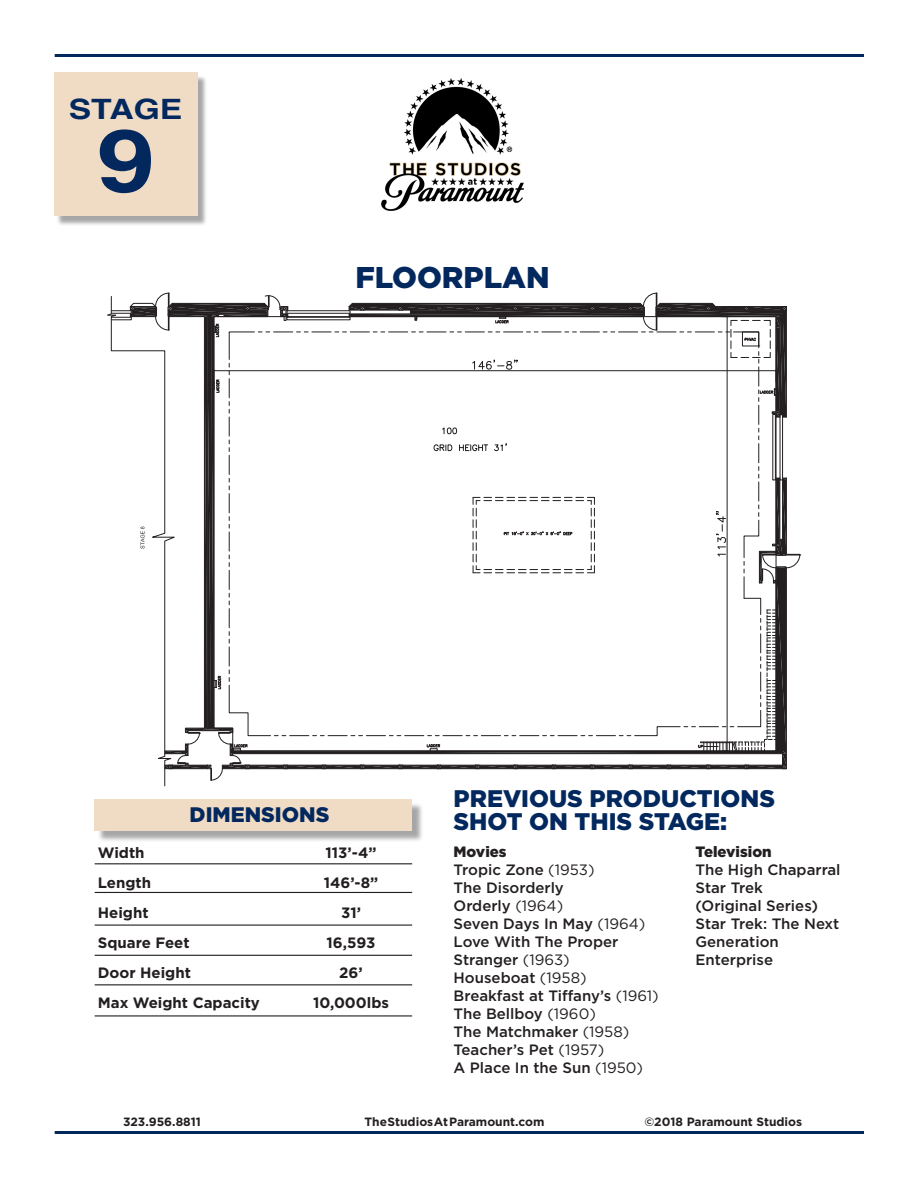
<style>
.page{position:relative;width:918px;height:1188px;background:#fff}
.page>*{position:absolute;margin:0;border:0;box-sizing:border-box;transform-origin:0 0}
.t1{font:700 86.7px "Helvetica";color:#02285e;scale:1.2 1}
.t2{font:900 30px "Gotham";color:#02285e}
.t3{font:700 28.05px "Helvetica";color:#02285e;scale:1.2 1}
.t4{font:900 24px/22.8px "Gotham";color:#02285e}
.t5{font:900 21px "Gotham";color:#02285e}
.t6{font:500 15px/18px "Gotham";color:#231f20}
.t7{font:700 15px "Gotham";color:#231f20}
.t8{font:900 15px "Gotham";color:#231f20}
.t9{font:700 12px "Gotham";color:#231f20}
.s1{font-weight:900}
.s2{font-weight:400}
</style>
<div class="page">
<svg style="left:108px;top:293px;width:693px;height:493px"></svg>
<svg style="left:214px;top:316px;width:562px;height:435px"></svg>
<div style="left:97px;top:802px;width:327px;height:40px;background:#231f20;opacity:.4"></div>
<div style="left:95px;top:799px;width:317px;height:32px;background:#f0dbc5"></div>
<hr style="left:95px;top:863px;width:317px;height:1px;background:#231f20">
<hr style="left:95px;top:892px;width:317px;height:1px;background:#231f20">
<hr style="left:95px;top:925px;width:317px;height:1px;background:#231f20">
<hr style="left:95px;top:955px;width:317px;height:1px;background:#231f20">
<hr style="left:95px;top:984px;width:317px;height:1px;background:#231f20">
<hr style="left:95px;top:1015px;width:317px;height:2px;background:#231f20">
<hr style="left:55px;top:1131px;width:809px;height:3px;background:#02285e">
<div style="left:56px;top:75px;width:152px;height:151px;background:#231f20;opacity:.4"></div>
<div style="left:54px;top:73px;width:143px;height:143px;background:#f0dbc5"></div>
<img style="left:382px;top:78px;width:142px;height:133px">
<hr style="left:55px;top:54px;width:809px;height:3px;background:#02285e">
<h3 class="t3" style="left:69px;top:86px;width:96px">STAGE</h3>
<h1 class="t1" style="left:97px;top:91px;width:50px">9</h1>
<h2 class="t2" style="left:355px;top:257px;width:196px">FLOORPLAN</h2>
<h3 class="t5" style="left:190px;top:800px;width:141px">DIMENSIONS</h3>
<h3 class="t4" style="left:454px;top:787px;width:323px">PREVIOUS PRODUCTIONS<br>SHOT ON THIS STAGE:</h3>
<p class="t7" style="left:98px;top:843px;width:48px">Width</p>
<p class="t7" style="left:326px;top:843px;width:52px">113’-4”</p>
<p class="t7" style="left:98px;top:873px;width:55px">Length</p>
<p class="t7" style="left:324px;top:873px;width:56px">146’-8”</p>
<p class="t7" style="left:98px;top:903px;width:52px">Height</p>
<p class="t7" style="left:341px;top:903px;width:21px">31’</p>
<p class="t7" style="left:98px;top:933px;width:93px">Square Feet</p>
<p class="t7" style="left:327px;top:933px;width:51px">16,593</p>
<p class="t7" style="left:98px;top:963px;width:95px">Door Height</p>
<p class="t7" style="left:339px;top:963px;width:25px">26’</p>
<p class="t7" style="left:98px;top:993px;width:164px">Max Weight Capacity</p>
<p class="t7" style="left:313px;top:993px;width:78px">10,000lbs</p>
<p class="t6" style="left:454px;top:843px;width:207px"><span class="s1">Movies<br></span>Tropic Zone <span class="s2">(1953)<br></span>The Disorderly<br>Orderly <span class="s2">(1964)<br></span>Seven Days In May <span class="s2">(1964)<br></span>Love With The Proper<br>Stranger <span class="s2">(1963)<br></span>Houseboat <span class="s2">(1958)<br></span>Breakfast at Tiffany’s <span class="s2">(1961)<br></span>The Bellboy <span class="s2">(1960)<br></span>The Matchmaker <span class="s2">(1958)<br></span>Teacher’s Pet <span class="s2">(1957)<br></span>A Place In the Sun <span class="s2">(1950)</span></p>
<p class="t8" style="left:696px;top:842px;width:78px">Television</p>
<p class="t6" style="left:696px;top:861px;width:147px">The High Chaparral<br>Star Trek<br>(Original Series)<br>Star Trek: The Next<br>Generation<br>Enterprise</p>
<p class="t9" style="left:123px;top:1114px;width:79px">323.956.8811</p>
<p class="t9" style="left:365px;top:1114px;width:181px">TheStudiosAtParamount.com</p>
<p class="t9" style="left:644px;top:1114px;width:159px">©2018 Paramount Studios</p>
</div>
